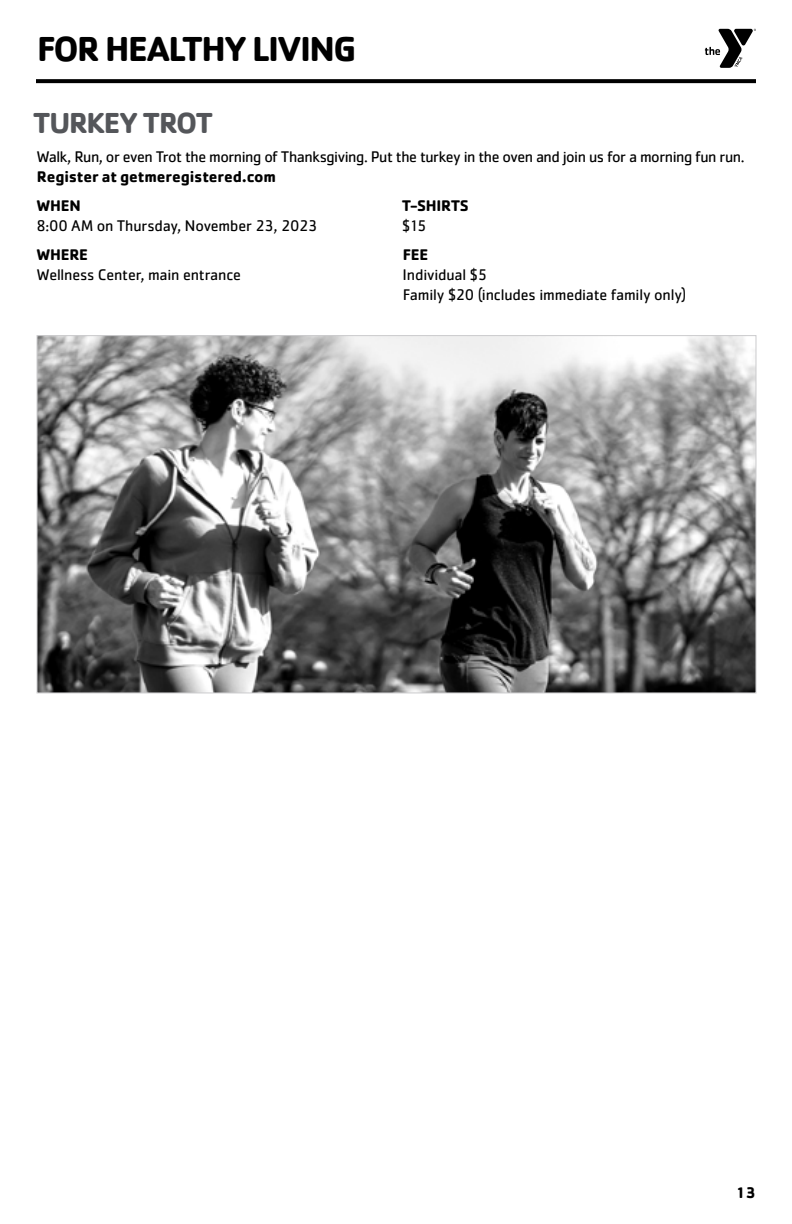
<style>
.page{position:relative;width:792px;height:1224px;background:#fff}
.page>*{position:absolute;margin:0;border:0;box-sizing:border-box;transform-origin:0 0}
.t1{font:700 36px "Cachet Std";letter-spacing:-.045em;color:#000}
.t2{font:700 30px "Cachet Std";letter-spacing:-.045em;color:#54565a}
.t3{font:16px/20px "Cachet Std";letter-spacing:-.02em;color:#000}
.t4{font:700 16px/29px "Cachet Std";letter-spacing:-.015em;color:#000}
</style>
<div class="page">
<svg style="left:705px;top:29px;width:51px;height:39px"></svg>
<svg style="left:36px;top:79px;width:720px;height:4px;background:#090909"></svg>
<img style="left:39px;top:337px;width:716px;height:354px">
<h1 class="t1" style="left:37px;top:25px;width:321px">FOR HEALTHY LIVING</h1>
<h2 class="t2" style="left:33px;top:104px;width:182px">TURKEY TROT</h2>
<p class="t3" style="left:36px;top:147px;width:710px">Walk, Run, or even Trot the morning of Thanksgiving. Put the turkey in the oven and join us for a morning fun run.</p>
<p class="t4" style="left:37px;top:162px;width:241px">Register at getmeregistered.com<br>WHEN</p>
<p class="t3" style="left:36px;top:216px;width:283px">8:00 AM on Thursday, November 23, 2023</p>
<p class="t4" style="left:37px;top:240px;width:53px">WHERE</p>
<p class="t3" style="left:36px;top:265px;width:206px">Wellness Center, main entrance</p>
<p class="t4" style="left:402px;top:191px;width:69px">T-SHIRTS</p>
<p class="t3" style="left:402px;top:216px;width:26px">$15</p>
<p class="t4" style="left:403px;top:240px;width:27px">FEE</p>
<p class="t3" style="left:403px;top:265px;width:285px">Individual $5<br>Family $20 (includes immediate family only)</p>
<p class="t4" style="left:736px;top:1177px;width:22px">13</p>
</div>
